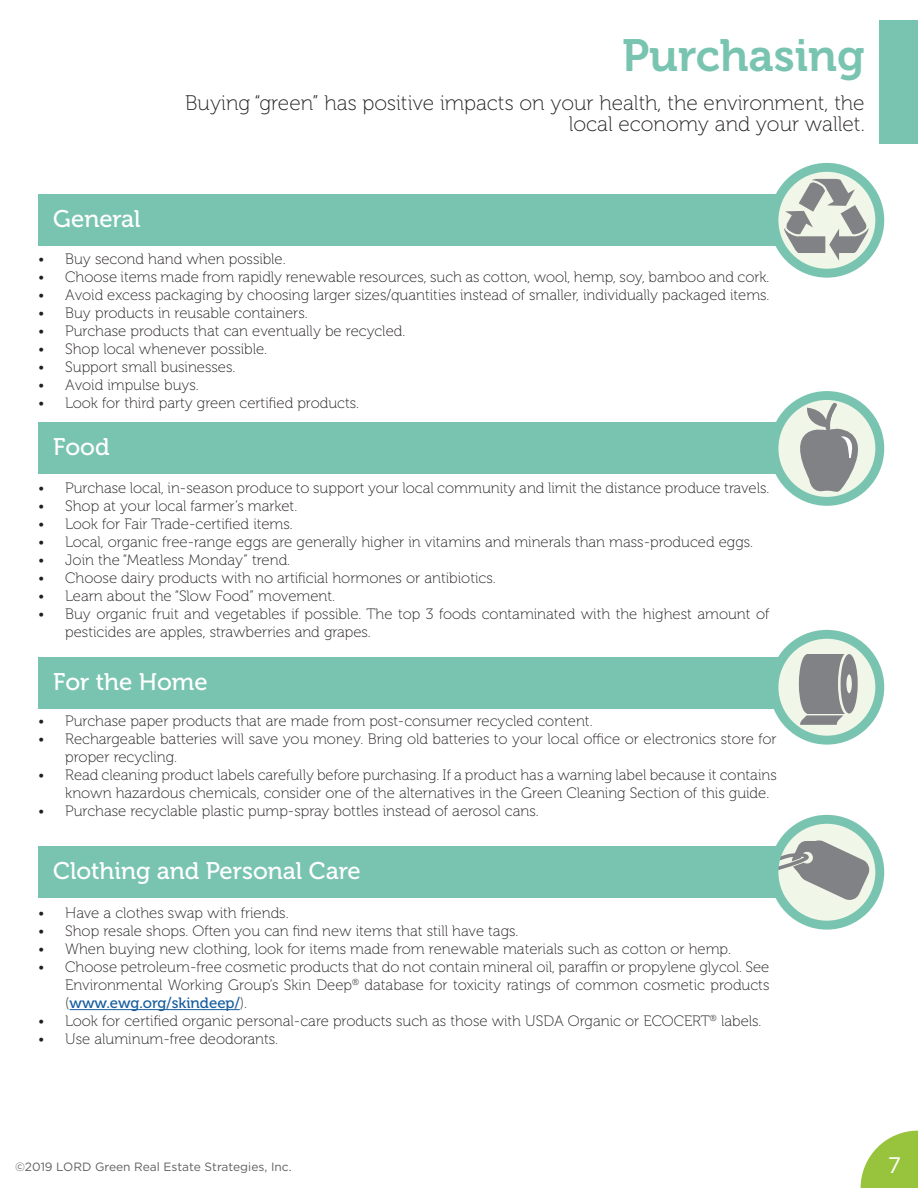
<style>
.page{position:relative;width:918px;height:1188px;background:#fff}
.page>*{position:absolute;margin:0;border:0;box-sizing:border-box;transform-origin:0 0}
.t1{font:45px "Museo 700";color:#79c4b0}
.t2{font:24px "Museo 500";color:#fff}
.t3{font:22.5px "Gotham";color:#fff}
.t4{font:21px/21px "Museo 100";color:#231f20;text-align:right}
.t5{font:15px/18px "Museo 100";color:#231f20}
.t6{font:12px "Gotham";color:#5f615e}
.s1{font-family:"Museo 500";color:#175d9e}
</style>
<div class="page">
<div style="left:38px;top:847px;width:789px;height:51px;background:#79c4b0"></div>
<div style="left:38px;top:657px;width:789px;height:52px;background:#79c4b0"></div>
<div style="left:38px;top:423px;width:789px;height:51px;background:#79c4b0"></div>
<div style="left:38px;top:195px;width:789px;height:51px;background:#79c4b0"></div>
<div style="left:880px;top:20px;width:38px;height:124px;background:#79c4b0"></div>
<hr style="left:70px;top:1009px;width:170px;height:1px;background:#175d9e">
<svg style="left:774px;top:630px;width:110px;height:115px"></svg>
<svg style="left:770px;top:391px;width:114px;height:115px"></svg>
<svg style="left:768px;top:815px;width:116px;height:115px"></svg>
<svg style="left:770px;top:163px;width:114px;height:115px"></svg>
<svg style="left:861px;top:1131px;width:57px;height:57px"></svg>
<p class="t2" style="left:53px;top:206px;width:89px">General</p>
<p class="t1" style="left:622px;top:31px;width:244px">Purchasing</p>
<p class="t4" style="left:185px;top:93px;width:681px">Buying “green” has positive impacts on your health, the environment, the local economy and your wallet.</p>
<p class="t5" style="left:38px;top:250px;width:249px">• Buy second hand when possible.</p>
<p class="t5" style="left:38px;top:268px;width:733px">• Choose items made from rapidly renewable resources, such as cotton, wool, hemp, soy, bamboo and cork.</p>
<p class="t5" style="left:38px;top:286px;width:733px">• Avoid excess packaging by choosing larger sizes/quantities instead of smaller, individually packaged items.</p>
<p class="t5" style="left:38px;top:304px;width:271px">• Buy products in reusable containers.</p>
<p class="t5" style="left:38px;top:322px;width:369px">• Purchase products that can eventually be recycled.</p>
<p class="t5" style="left:38px;top:340px;width:230px">• Shop local whenever possible.</p>
<p class="t5" style="left:38px;top:358px;width:199px">• Support small businesses.</p>
<p class="t5" style="left:38px;top:376px;width:162px">• Avoid impulse buys.</p>
<p class="t5" style="left:38px;top:394px;width:322px">• Look for third party green certified products.</p>
<p class="t2" style="left:53px;top:434px;width:58px">Food</p>
<p class="t5" style="left:38px;top:479px;width:733px">• Purchase local, in-season produce to support your local community and limit the distance produce travels.</p>
<p class="t5" style="left:38px;top:497px;width:261px">• Shop at your local farmer’s market.</p>
<p class="t5" style="left:38px;top:515px;width:256px">• Look for Fair Trade-certified items.</p>
<p class="t5" style="left:38px;top:533px;width:716px">• Local, organic free-range eggs are generally higher in vitamins and minerals than mass-produced eggs.</p>
<p class="t5" style="left:38px;top:551px;width:253px">• Join the “Meatless Monday” trend.</p>
<p class="t5" style="left:38px;top:569px;width:459px">• Choose dairy products with no artificial hormones or antibiotics.</p>
<p class="t5" style="left:38px;top:587px;width:298px">• Learn about the “Slow Food” movement.</p>
<p class="t5" style="left:65px;top:605px;width:706px;text-indent:-27px">• Buy organic fruit and vegetables if possible. The top 3 foods contaminated with the highest amount of pesticides are apples, strawberries and grapes.</p>
<p class="t2" style="left:53px;top:668px;width:156px">For the Home</p>
<p class="t5" style="left:38px;top:712px;width:556px">• Purchase paper products that are made from post-consumer recycled content.</p>
<p class="t5" style="left:65px;top:730px;width:713px;text-indent:-27px">• Rechargeable batteries will save you money. Bring old batteries to your local office or electronics store for proper recycling.</p>
<p class="t5" style="left:65px;top:766px;width:713px;text-indent:-27px">• Read cleaning product labels carefully before purchasing. If a product has a warning label because it contains known hazardous chemicals, consider one of the alternatives in the Green Cleaning Section of this guide.</p>
<p class="t5" style="left:38px;top:802px;width:502px">• Purchase recyclable plastic pump-spray bottles instead of aerosol cans.</p>
<p class="t2" style="left:53px;top:858px;width:309px">Clothing and Personal Care</p>
<p class="t5" style="left:38px;top:904px;width:252px">• Have a clothes swap with friends.</p>
<p class="t5" style="left:38px;top:922px;width:482px">• Shop resale shops. Often you can find new items that still have tags.</p>
<p class="t5" style="left:38px;top:940px;width:694px">• When buying new clothing, look for items made from renewable materials such as cotton or hemp.</p>
<p class="t5" style="left:65px;top:958px;width:706px;text-align:justify;text-indent:-27px">• Choose petroleum-free cosmetic products that do not contain mineral oil, paraffin or propylene glycol. See Environmental Working Group’s Skin Deep<sup>®</sup> database for toxicity ratings of common cosmetic products (<span class="s1">www.ewg.org/skindeep/</span>).</p>
<p class="t5" style="left:38px;top:1012px;width:725px">• Look for certified organic personal-care products such as those with USDA Organic or ECOCERT<sup>®</sup> labels.</p>
<p class="t5" style="left:38px;top:1030px;width:241px">• Use aluminum-free deodorants.</p>
<p class="t6" style="left:15px;top:1159px;width:278px">©2019 LORD Green Real Estate Strategies, Inc.</p>
<p class="t3" style="left:888px;top:1151px;width:15px">7</p>
</div>
